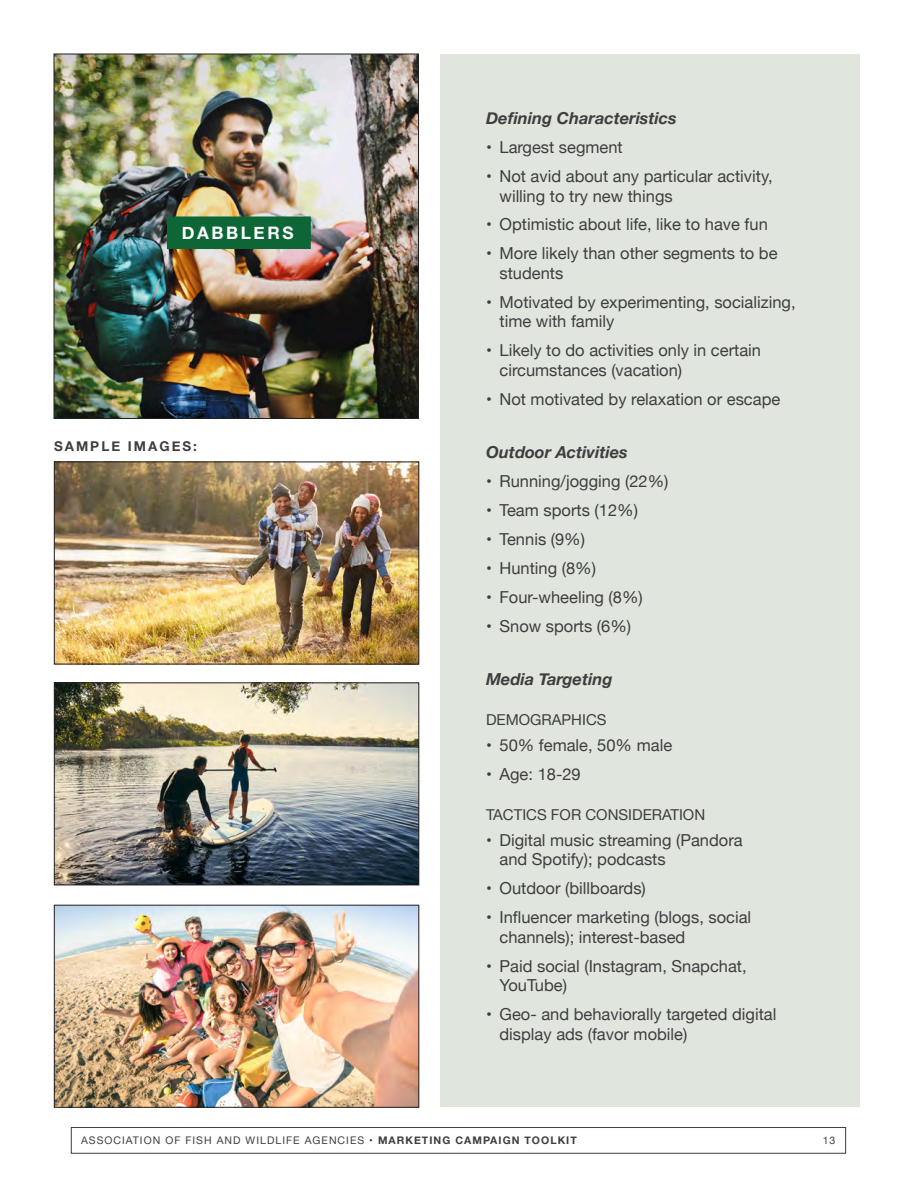
<style>
.page{position:relative;width:918px;height:1188px;background:#fff}
.page>*{position:absolute;margin:0;border:0;box-sizing:border-box;transform-origin:0 0}
.t1{font:700 17.25px "Helvetica Neue";letter-spacing:.15em;color:#fff}
.t2{font:16.5px/19.5px "Helvetica Neue";color:#3e3e3f}
.t3{font:italic 700 16.5px "Helvetica Neue";color:#3e3e3f}
.t4{font:15px "Helvetica Neue";color:#3e3e3f}
.t5{font:700 13.5px "Helvetica Neue";letter-spacing:.15em;color:#3e3e3f}
.t6{font:10.5px "Helvetica Neue";letter-spacing:.1em;color:#3e3e3f}
.s1{font-weight:700}
</style>
<div class="page">
<div style="left:71px;top:1127px;width:775px;height:26px;border:1px solid #3e3e3f"></div>
<img style="left:56px;top:464px;width:361px;height:198px">
<div style="left:54px;top:462px;width:365px;height:202px;border:1px solid #231f20"></div>
<div style="left:440px;top:54px;width:420px;height:1053px;background:#e0e6de"></div>
<img style="left:56px;top:56px;width:361px;height:361px">
<div style="left:54px;top:54px;width:365px;height:365px;border:1px solid #231f20"></div>
<div style="left:167px;top:217px;width:144px;height:32px;background:#0c6635"></div>
<img style="left:56px;top:907px;width:361px;height:198px">
<div style="left:54px;top:905px;width:365px;height:202px;border:1px solid #231f20"></div>
<img style="left:56px;top:685px;width:361px;height:198px">
<div style="left:54px;top:683px;width:365px;height:202px;border:1px solid #231f20"></div>
<p class="t1" style="left:182px;top:220px;width:113px">DABBLERS</p>
<p class="t5" style="left:54px;top:436px;width:145px">SAMPLE IMAGES:</p>
<p class="t3" style="left:486px;top:105px;width:192px">Defining Characteristics</p>
<p class="t2" style="left:486px;top:138px;width:138px">• Largest segment</p>
<p class="t2" style="left:499px;top:167px;width:275px;text-indent:-13px">• Not avid about any particular activity, willing to try new things</p>
<p class="t2" style="left:486px;top:216px;width:283px">• Optimistic about life, like to have fun</p>
<p class="t2" style="left:499px;top:245px;width:280px;text-indent:-13px">• More likely than other segments to be students</p>
<p class="t2" style="left:499px;top:293px;width:298px;text-indent:-13px">• Motivated by experimenting, socializing, time with family</p>
<p class="t2" style="left:499px;top:342px;width:263px;text-indent:-13px">• Likely to do activities only in certain circumstances (vacation)</p>
<p class="t2" style="left:486px;top:390px;width:296px">• Not motivated by relaxation or escape</p>
<p class="t3" style="left:486px;top:439px;width:143px">Outdoor Activities</p>
<p class="t2" style="left:486px;top:472px;width:184px">• Running/jogging (22%)</p>
<p class="t2" style="left:486px;top:501px;width:153px">• Team sports (12%)</p>
<p class="t2" style="left:486px;top:530px;width:101px">• Tennis (9%)</p>
<p class="t2" style="left:486px;top:559px;width:112px">• Hunting (8%)</p>
<p class="t2" style="left:486px;top:588px;width:158px">• Four-wheeling (8%)</p>
<p class="t2" style="left:486px;top:617px;width:147px">• Snow sports (6%)</p>
<p class="t3" style="left:486px;top:666px;width:128px">Media Targeting</p>
<p class="t4" style="left:486px;top:709px;width:122px">DEMOGRAPHICS</p>
<p class="t2" style="left:486px;top:736px;width:188px">• 50% female, 50% male</p>
<p class="t2" style="left:486px;top:765px;width:96px">• Age: 18-29</p>
<p class="t4" style="left:486px;top:803px;width:221px">TACTICS FOR CONSIDERATION</p>
<p class="t2" style="left:499px;top:831px;width:245px;text-indent:-13px">• Digital music streaming (Pandora and Spotify); podcasts</p>
<p class="t2" style="left:486px;top:880px;width:161px">• Outdoor (billboards)</p>
<p class="t2" style="left:499px;top:909px;width:253px;text-indent:-13px">• Influencer marketing (blogs, social channels); interest-based</p>
<p class="t2" style="left:499px;top:957px;width:249px;text-indent:-13px">• Paid social (Instagram, Snapchat,<br>YouTube)</p>
<p class="t2" style="left:499px;top:1006px;width:279px;text-indent:-13px">• Geo- and behaviorally targeted digital display ads (favor mobile)</p>
<p class="t6" style="left:81px;top:1133px;width:497px">ASSOCIATION OF FISH AND WILDLIFE AGENCIES • <span class="s1">MARKETING CAMPAIGN TOOLKIT</span></p>
<p class="t6" style="left:823px;top:1133px;width:14px">13</p>
</div>
